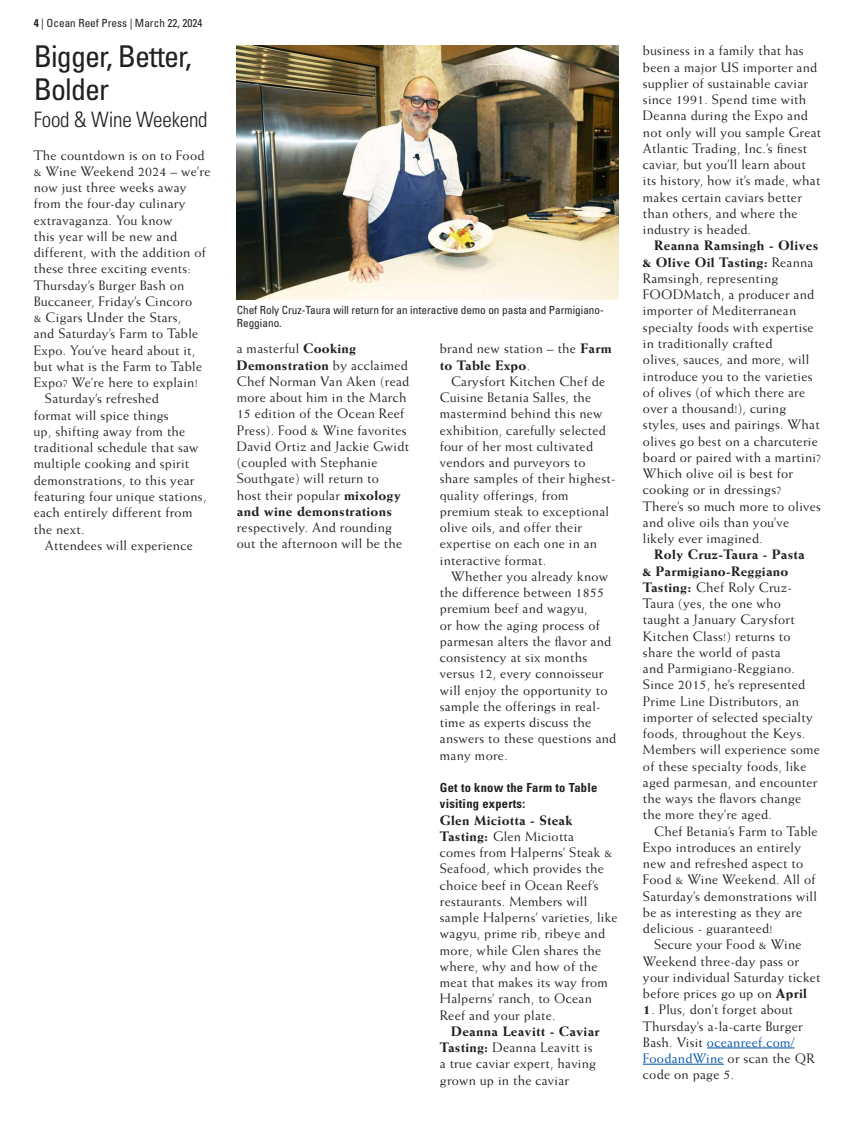
<style>
.page{position:relative;width:855px;height:1125px;background:#fff}
.page>*{position:absolute;margin:0;border:0;box-sizing:border-box;transform-origin:0 0}
.Header_main{font:condensed 30px/32.5px "Univers LT Std";letter-spacing:-.03em;color:#231f20}
.Sub_Heads{font:300 condensed 21.25px "Univers LT Std";letter-spacing:-.01em;color:#231f20}
.Body_text_main{font:13.75px/16.2px "Weiss Std";letter-spacing:.02em;color:#231f20}
.Body_text_first{font:13.75px/16.2px "Weiss Std";letter-spacing:.02em;color:#231f20}
.Body_subheads{font:700 condensed 12.5px/16.2px "Univers LT Std";letter-spacing:.02em;color:#231f20}
.Cutline{font:condensed 11.25px/12.5px "Univers LT Std";color:#231f20}
.s1{font-weight:700}
.s2{font-weight:800}
.s3{color:#0154a6}
</style>
<div class="page">
<hr style="left:707px;top:1048px;width:88px;height:1px;background:#0154a6">
<hr style="left:643px;top:1064px;width:81px;height:1px;background:#0154a6">
<img style="left:237px;top:46px;width:381px;height:254px">
<p class="Cutline" style="left:34px;top:17px;width:170px"><span class="s1">4</span> | Ocean Reef Press | March 22, 2024</p>
<p class="Header_main" style="left:34px;top:40px;width:160px">Bigger, Better,<br>Bolder</p>
<p class="Sub_Heads" style="left:34px;top:107px;width:175px">Food &amp; Wine Weekend</p>
<p class="Body_text_first" style="left:34px;top:147px;width:178px">The countdown is on to Food &amp; Wine Weekend 2024 – we’re now just three weeks away from the four-day culinary extravaganza. You know<br>this year will be new and different, with the addition of these three exciting events:<br>Thursday’s Burger Bash on<br>Buccaneer, Friday’s Cincoro<br>&amp; Cigars Under the Stars,<br>and Saturday’s Farm to Table<br>Expo. You’ve heard about it, but what is the Farm to Table<br>Expo? We’re here to explain!</p>
<p class="Body_text_main" style="left:34px;top:390px;width:174px;text-indent:11px">Saturday’s refreshed<br>format will spice things<br>up, shifting away from the traditional schedule that saw multiple cooking and spirit demonstrations, to this year featuring four unique stations, each entirely different from the next.</p>
<p class="Body_text_main" style="left:45px;top:537px;width:149px">Attendees will experience</p>
<p class="Cutline" style="left:237px;top:304px;width:369px">Chef Roly Cruz-Taura will return for an interactive demo on pasta and Parmigiano-<br>Reggiano.</p>
<p class="Body_text_main" style="left:237px;top:340px;width:174px">a masterful <span class="s2">Cooking<br>Demonstration</span> by acclaimed<br>Chef Norman Van Aken (read more about him in the March<br>15 edition of the Ocean Reef<br>Press). Food &amp; Wine favorites<br>David Ortiz and Jackie Gwidt (coupled with Stephanie<br>Southgate) will return to<br>host their popular <span class="s2">mixology and wine demonstrations </span>respectively. And rounding out the afternoon will be the</p>
<p class="Body_text_main" style="left:440px;top:340px;width:173px">brand new station – the <span class="s2">Farm to Table Expo</span>.</p>
<p class="Body_text_main" style="left:440px;top:373px;width:177px;text-indent:11px">Carysfort Kitchen Chef de<br>Cuisine Betania Salles, the mastermind behind this new exhibition, carefully selected four of her most cultivated vendors and purveyors to share samples of their highest&shy;quality offerings, from premium steak to exceptional olive oils, and offer their expertise on each one in an interactive format.</p>
<p class="Body_text_main" style="left:440px;top:568px;width:178px;text-indent:11px">Whether you already know the difference between 1855 premium beef and wagyu,<br>or how the aging process of parmesan alters the flavor and consistency at six months versus 12, every connoisseur will enjoy the opportunity to sample the offerings in real&shy;time as experts discuss the answers to these questions and many more.</p>
<p class="Body_subheads" style="left:440px;top:779px;width:159px">Get to know the Farm to Table visiting experts:</p>
<p class="Body_text_first" style="left:440px;top:812px;width:179px"><span class="s2">Glen Miciotta - Steak<br>Tasting:</span> Glen Miciotta<br>comes from Halperns’ Steak &amp;<br>Seafood, which provides the choice beef in Ocean Reef’s restaurants. Members will sample Halperns’ varieties, like wagyu, prime rib, ribeye and more, while Glen shares the where, why and how of the meat that makes its way from<br>Halperns’ ranch, to Ocean<br>Reef and your plate.</p>
<p class="Body_text_main" style="left:440px;top:1023px;width:161px;text-indent:11px"><span class="s2">Deanna Leavitt - Caviar<br>Tasting:</span> Deanna Leavitt is a true caviar expert, having grown up in the caviar</p>
<p class="Body_text_main" style="left:643px;top:42px;width:180px">business in a family that has been a major US importer and supplier of sustainable caviar since 1991. Spend time with<br>Deanna during the Expo and not only will you sample Great<br>Atlantic Trading, Inc.’s finest caviar, but you’ll learn about its history, how it’s made, what makes certain caviars better than others, and where the industry is headed.</p>
<p class="Body_text_main" style="left:643px;top:237px;width:180px;text-indent:11px"><span class="s2">Reanna Ramsingh - Olives &amp; Olive Oil Tasting:</span> Reanna<br>Ramsingh, representing<br>FOODMatch, a producer and importer of Mediterranean specialty foods with expertise in traditionally crafted<br>olives, sauces, and more, will introduce you to the varieties of olives (of which there are over a thousand!), curing styles, uses and pairings. What olives go best on a charcuterie board or paired with a martini?<br>Which olive oil is best for cooking or in dressings?<br>There’s so much more to olives and olive oils than you’ve likely ever imagined.</p>
<p class="Body_text_main" style="left:643px;top:546px;width:179px;text-indent:11px"><span class="s2">Roly Cruz-Taura - Pasta<br>&amp; Parmigiano-Reggiano<br>Tasting:</span> Chef Roly Cruz-<br>Taura (yes, the one who taught a January Carysfort<br>Kitchen Class!) returns to share the world of pasta<br>and Parmigiano-Reggiano.<br>Since 2015, he’s represented<br>Prime Line Distributors, an importer of selected specialty foods, throughout the Keys.<br>Members will experience some of these specialty foods, like aged parmesan, and encounter the ways the flavors change the more they’re aged.</p>
<p class="Body_text_main" style="left:643px;top:823px;width:176px;text-indent:11px">Chef Betania’s Farm to Table<br>Expo introduces an entirely new and refreshed aspect to<br>Food &amp; Wine Weekend. All of<br>Saturday’s demonstrations will be as interesting as they are delicious - guaranteed!</p>
<p class="Body_text_main" style="left:643px;top:936px;width:179px;text-indent:11px">Secure your Food &amp; Wine<br>Weekend three-day pass or your individual Saturday ticket before prices go up on <span class="s2">April</span></p>
<p class="Body_text_main" style="left:643px;top:1001px;width:173px"><span class="s2">1</span>. Plus, don’t forget about<br>Thursday’s a-la-carte Burger<br>Bash. Visit <span class="s3">oceanreef.com/<br>FoodandWine</span> or scan the QR code on page 5.</p>
</div>
